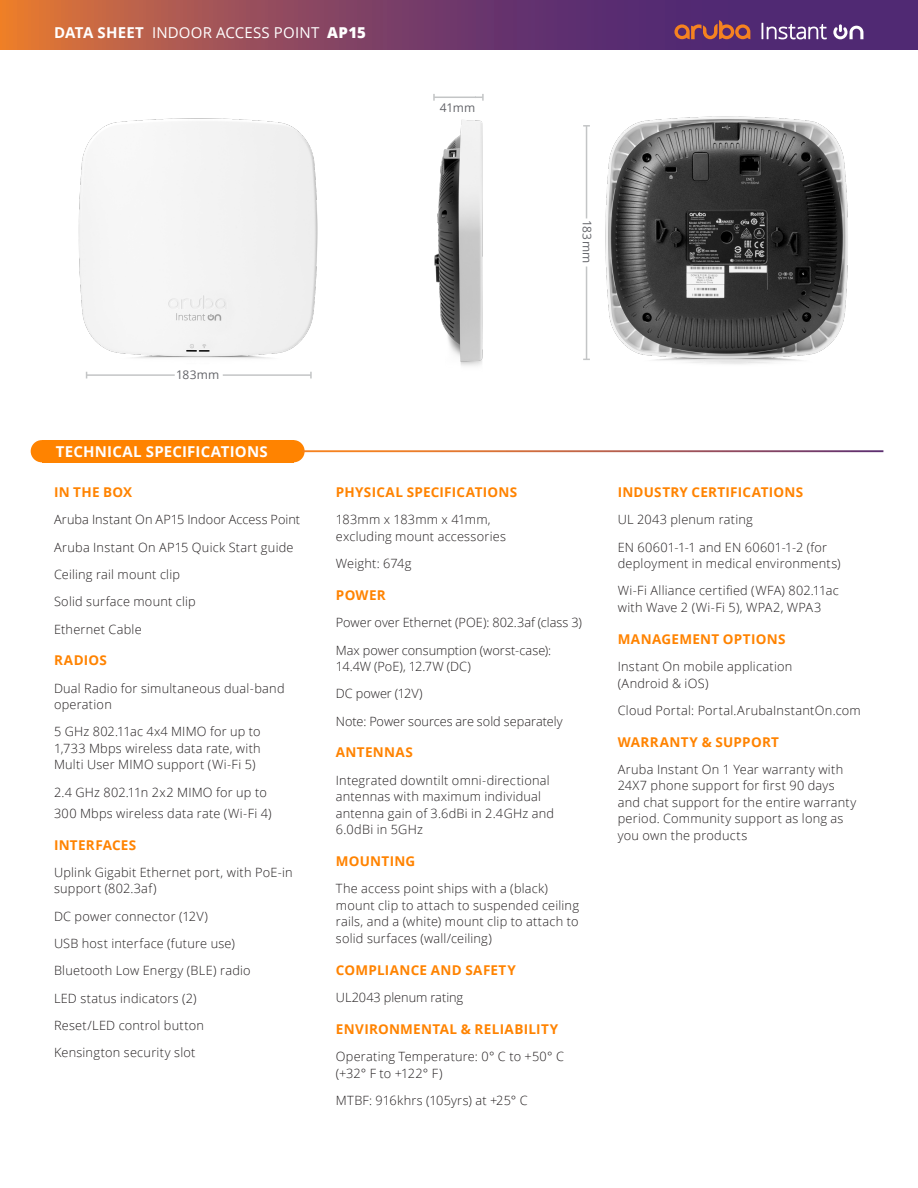
<style>
.page{position:relative;width:918px;height:1188px;background:#fff}
.page>*{position:absolute;margin:0;border:0;box-sizing:border-box;transform-origin:0 0}
.t1{font:15px "Open Sans";letter-spacing:.015em;color:#fff}
.Body__Head_10_14_Bol{font:700 15px "Open Sans";letter-spacing:.015em;color:#fff}
.Technical_Specificat{font:700 13.5px "Open Sans";letter-spacing:.02em;color:#ff8300}
.Technical_Specificat-2{font:300 12.75px/16.5px "Open Sans";letter-spacing:.015em;color:#231f20}
.Technical_Specificat-3{font:300 12.75px "Open Sans";letter-spacing:-.005em;color:#231f20}
.Body__Head_10_14_Bol-2{font:12px "Open Sans";letter-spacing:.02em;color:#64656a}
.s1{font-weight:700}
.s2{font-weight:800}
</style>
<div class="page">
<svg style="left:0;top:0;width:918px;height:49px;background:#804261"></svg>
<svg style="left:674px;top:20px;width:76px;height:19px"></svg>
<svg style="left:833px;top:24px;width:30px;height:15px"></svg>
<svg style="left:762px;top:23px;width:65px;height:16px"></svg>
<img style="left:605px;top:116px;width:243px;height:248px">
<img style="left:78px;top:118px;width:240px;height:261px">
<div style="left:282px;top:440px;width:23px;height:22px;background:#ff8300;border-radius:50%"></div>
<div style="left:31px;top:440px;width:22px;height:22px;background:#ff8300;border-radius:50%"></div>
<div style="left:42px;top:440px;width:252px;height:22px;background:#ff8300"></div>
<hr style="left:303px;top:450px;width:580px;height:2px;background:#fff">
<hr style="left:223px;top:374px;width:88px;height:2px;background:#c3c5c6">
<hr style="left:87px;top:374px;width:88px;height:2px;background:#c3c5c6">
<svg style="left:475px;top:94px;width:9px;height:7px"></svg>
<hr style="left:434px;top:97px;width:42px;height:1px;background:#c3c5c6">
<svg style="left:433px;top:94px;width:2px;height:7px"></svg>
<hr style="left:586px;top:267px;width:1px;height:92px;background:#c3c5c6">
<hr style="left:586px;top:126px;width:1px;height:92px;background:#c3c5c6">
<svg style="left:583px;top:125px;width:7px;height:2px"></svg>
<img style="left:434px;top:119px;width:49px;height:247px">
<p class="t1" style="left:54px;top:23px;width:314px"><span class="s1">DATA SHEET</span> INDOOR ACCESS POINT <span class="s2">AP15</span></p>
<p class="Body__Head_10_14_Bol-2" style="left:440px;top:99px;width:37px">41mm</p>
<p class="Body__Head_10_14_Bol-2" style="left:595px;top:220px;width:45px;rotate:90deg">183mm</p>
<p class="Body__Head_10_14_Bol-2" style="left:176px;top:366px;width:45px">183mm</p>
<p class="Body__Head_10_14_Bol" style="left:56px;top:441px;width:213px">TECHNICAL SPECIFICATIONS</p>
<p class="Technical_Specificat" style="left:54px;top:483px;width:80px">IN THE BOX</p>
<p class="Technical_Specificat-2" style="left:54px;top:511px;width:248px">Aruba Instant On AP15 Indoor Access Point</p>
<p class="Technical_Specificat-2" style="left:54px;top:538px;width:241px">Aruba Instant On AP15 Quick Start guide</p>
<p class="Technical_Specificat-2" style="left:54px;top:566px;width:128px">Ceiling rail mount clip</p>
<p class="Technical_Specificat-2" style="left:54px;top:593px;width:143px">Solid surface mount clip</p>
<p class="Technical_Specificat-2" style="left:54px;top:620px;width:89px">Ethernet Cable</p>
<p class="Technical_Specificat" style="left:54px;top:651px;width:55px">RADIOS</p>
<p class="Technical_Specificat-2" style="left:54px;top:679px;width:232px">Dual Radio for simultaneous dual-band operation</p>
<p class="Technical_Specificat-2" style="left:54px;top:723px;width:208px;text-align:justify">5 GHz 802.11ac 4x4 MIMO for up to 1,733 Mbps wireless data rate, with Multi User MIMO support (Wi-Fi 5)</p>
<p class="Technical_Specificat-2" style="left:54px;top:781px;width:219px;line-height:21px">2.4 GHz 802.11n 2x2 MIMO for up to<br>300 Mbps wireless data rate (Wi-Fi 4)</p>
<p class="Technical_Specificat" style="left:54px;top:835px;width:84px">INTERFACES</p>
<p class="Technical_Specificat-2" style="left:54px;top:864px;width:240px">Uplink Gigabit Ethernet port, with PoE-in support (802.3af)</p>
<p class="Technical_Specificat-2" style="left:54px;top:907px;width:156px">DC power connector (12V)</p>
<p class="Technical_Specificat-2" style="left:54px;top:935px;width:182px">USB host interface (future use)</p>
<p class="Technical_Specificat-2" style="left:54px;top:962px;width:198px">Bluetooth Low Energy (BLE) radio</p>
<p class="Technical_Specificat-2" style="left:54px;top:989px;width:144px">LED status indicators (2)</p>
<p class="Technical_Specificat-2" style="left:54px;top:1017px;width:152px">Reset/LED control button</p>
<p class="Technical_Specificat-2" style="left:54px;top:1044px;width:143px">Kensington security slot</p>
<p class="Technical_Specificat" style="left:336px;top:483px;width:183px">PHYSICAL SPECIFICATIONS</p>
<p class="Technical_Specificat-2" style="left:336px;top:511px;width:172px">183mm x 183mm x 41mm, excluding mount accessories</p>
<p class="Technical_Specificat-2" style="left:336px;top:555px;width:77px">Weight: 674g</p>
<p class="Technical_Specificat" style="left:336px;top:586px;width:52px">POWER</p>
<p class="Technical_Specificat-2" style="left:336px;top:614px;width:247px">Power over Ethernet (POE): 802.3af (class 3)</p>
<p class="Technical_Specificat-2" style="left:336px;top:641px;width:217px">Max power consumption (worst-case):<br>14.4W (PoE), 12.7W (DC)</p>
<p class="Technical_Specificat-2" style="left:336px;top:685px;width:88px">DC power (12V)</p>
<p class="Technical_Specificat-2" style="left:336px;top:712px;width:228px">Note: Power sources are sold separately</p>
<p class="Technical_Specificat" style="left:336px;top:743px;width:79px">ANTENNAS</p>
<p class="Technical_Specificat-2" style="left:336px;top:772px;width:220px">Integrated downtilt omni-directional antennas with maximum individual antenna gain of 3.6dBi in 2.4GHz and<br>6.0dBi in 5GHz</p>
<p class="Technical_Specificat" style="left:336px;top:852px;width:81px">MOUNTING</p>
<p class="Technical_Specificat-2" style="left:336px;top:880px;width:245px">The access point ships with a (black) mount clip to attach to suspended ceiling rails, and a (white) mount clip to attach to solid surfaces (wall/ceiling)</p>
<p class="Technical_Specificat" style="left:336px;top:960px;width:181px">COMPLIANCE AND SAFETY</p>
<p class="Technical_Specificat-3" style="left:336px;top:989px;width:129px">UL2043 plenum rating</p>
<p class="Technical_Specificat" style="left:336px;top:1019px;width:224px">ENVIRONMENTAL &amp; RELIABILITY</p>
<p class="Technical_Specificat-2" style="left:336px;top:1048px;width:230px">Operating Temperature: 0° C to +50° C (+32° F to +122° F)</p>
<p class="Technical_Specificat-2" style="left:336px;top:1092px;width:193px">MTBF: 916khrs (105yrs) at +25° C</p>
<p class="Technical_Specificat" style="left:618px;top:483px;width:187px">INDUSTRY CERTIFICATIONS</p>
<p class="Technical_Specificat-2" style="left:618px;top:511px;width:137px">UL 2043 plenum rating</p>
<p class="Technical_Specificat-2" style="left:618px;top:538px;width:224px">EN 60601-1-1 and EN 60601-1-2 (for deployment in medical environments)</p>
<p class="Technical_Specificat-2" style="left:618px;top:582px;width:223px">Wi-Fi Alliance certified (WFA) 802.11ac with Wave 2 (Wi-Fi 5), WPA2, WPA3</p>
<p class="Technical_Specificat" style="left:618px;top:629px;width:169px">MANAGEMENT OPTIONS</p>
<p class="Technical_Specificat-2" style="left:618px;top:658px;width:176px">Instant On mobile application (Android &amp; iOS)</p>
<p class="Technical_Specificat-2" style="left:618px;top:702px;width:245px">Cloud Portal: Portal.ArubaInstantOn.com</p>
<p class="Technical_Specificat" style="left:618px;top:732px;width:163px">WARRANTY &amp; SUPPORT</p>
<p class="Technical_Specificat-2" style="left:618px;top:761px;width:240px">Aruba Instant On 1 Year warranty with 24X7 phone support for first 90 days and chat support for the entire warranty period. Community support as long as you own the products</p>
</div>
